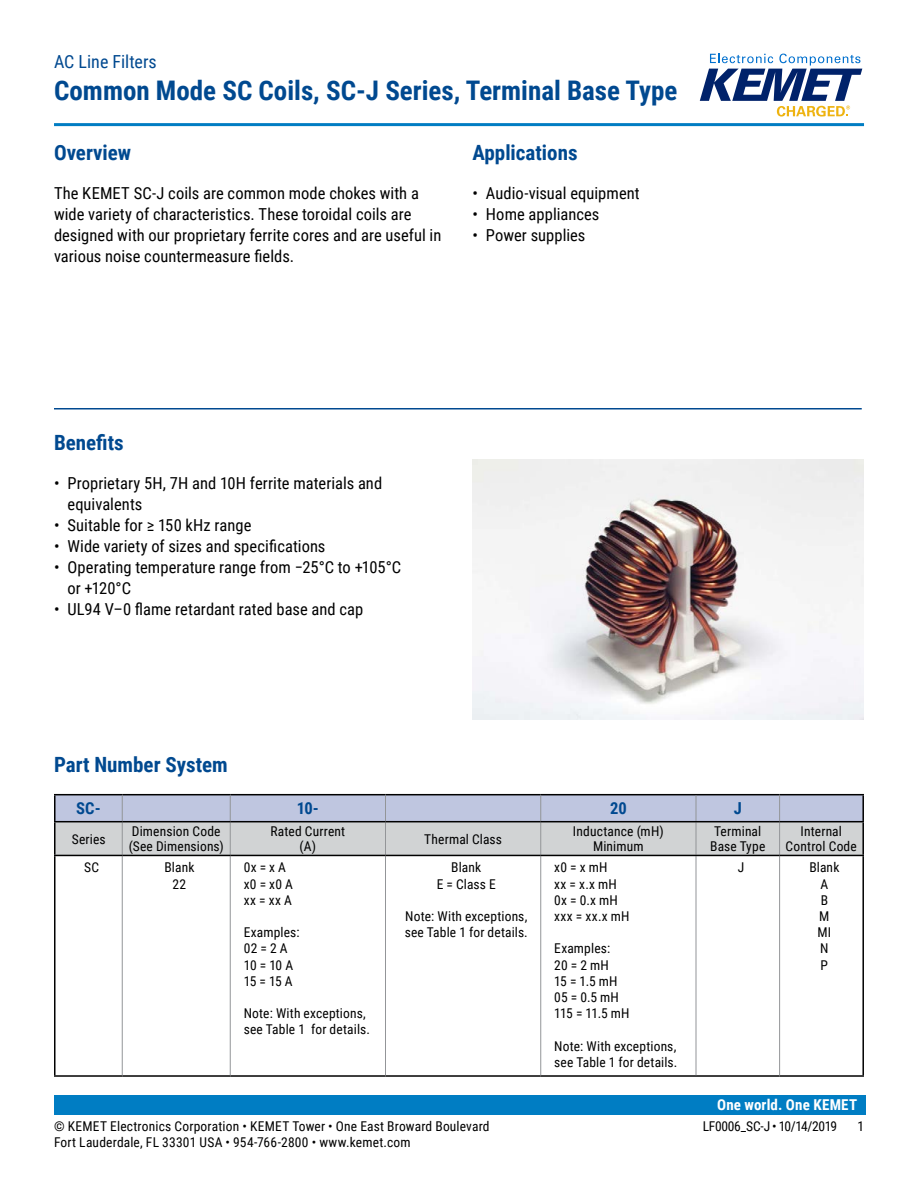
<style>
.page{position:relative;width:918px;height:1188px;background:#fff}
.page>*{position:absolute;margin:0;border:0;box-sizing:border-box;transform-origin:0 0}
.t1{font:700 27px "Roboto Condensed";color:#004990}
.t2{font:700 21px "Roboto Condensed";color:#004990}
.t3{font:18px "Roboto Condensed";color:#004990}
.t4{font:16.5px/21px "Roboto Condensed";letter-spacing:.005em;color:#000}
.t5{font:700 16.5px "Roboto Condensed";color:#004990}
.t6{font:700 15px "Roboto Condensed";letter-spacing:.015em;color:#fff}
.t7{font:13.5px/16.2px "Roboto Condensed";letter-spacing:.015em;color:#000}
.t8{font:13.5px "Roboto Condensed";letter-spacing:-.025em;color:#000}
</style>
<div class="page">
<svg style="left:700px;top:54px;width:162px;height:63px"></svg>
<hr style="left:54px;top:123px;width:810px;height:3px;background:#007dc3">
<div style="left:54px;top:1095px;width:811px;height:20px;background:#007dc3"></div>
<hr style="left:54px;top:408px;width:808px;height:2px;background:#004990">
<hr style="left:54px;top:822px;width:2px;height:33px;background:#000">
<hr style="left:862px;top:822px;width:2px;height:33px;background:#000">
<hr style="left:54px;top:856px;width:2px;height:219px;background:#000">
<hr style="left:862px;top:856px;width:2px;height:219px;background:#000">
<hr style="left:54px;top:1075px;width:68px;height:2px;background:#000">
<hr style="left:122px;top:1075px;width:108px;height:2px;background:#000">
<hr style="left:230px;top:1075px;width:156px;height:2px;background:#000">
<hr style="left:386px;top:1075px;width:155px;height:2px;background:#000">
<hr style="left:541px;top:1075px;width:155px;height:2px;background:#000">
<hr style="left:696px;top:1075px;width:84px;height:2px;background:#000">
<hr style="left:780px;top:1075px;width:84px;height:2px;background:#000">
<hr style="left:54px;top:794px;width:68px;height:1px;background:#000">
<hr style="left:54px;top:795px;width:2px;height:26px;background:#000">
<hr style="left:122px;top:794px;width:108px;height:1px;background:#000">
<hr style="left:230px;top:794px;width:156px;height:1px;background:#000">
<hr style="left:386px;top:794px;width:155px;height:1px;background:#000">
<hr style="left:541px;top:794px;width:155px;height:1px;background:#000">
<hr style="left:696px;top:794px;width:84px;height:1px;background:#000">
<hr style="left:780px;top:794px;width:84px;height:1px;background:#000">
<hr style="left:862px;top:795px;width:2px;height:26px;background:#000">
<svg style="left:55px;top:795px;width:808px;height:281px"></svg>
<hr style="left:54px;top:855px;width:68px;height:1px;background:#000">
<hr style="left:122px;top:855px;width:108px;height:1px;background:#000">
<hr style="left:230px;top:855px;width:156px;height:1px;background:#000">
<hr style="left:386px;top:855px;width:155px;height:1px;background:#000">
<hr style="left:541px;top:855px;width:155px;height:1px;background:#000">
<hr style="left:696px;top:855px;width:84px;height:1px;background:#000">
<hr style="left:780px;top:855px;width:84px;height:1px;background:#000">
<hr style="left:54px;top:821px;width:68px;height:1px;background:#000">
<hr style="left:122px;top:821px;width:108px;height:1px;background:#000">
<hr style="left:230px;top:821px;width:156px;height:1px;background:#000">
<hr style="left:386px;top:821px;width:155px;height:1px;background:#000">
<hr style="left:541px;top:821px;width:155px;height:1px;background:#000">
<hr style="left:696px;top:821px;width:84px;height:1px;background:#000">
<hr style="left:780px;top:821px;width:84px;height:1px;background:#000">
<img style="left:473px;top:460px;width:391px;height:259px">
<h3 class="t3" style="left:54px;top:48px;width:104px">AC Line Filters</h3>
<h1 class="t1" style="left:54px;top:71px;width:625px">Common Mode SC Coils, SC-J Series, Terminal Base Type</h1>
<h2 class="t2" style="left:54px;top:138px;width:79px">Overview</h2>
<p class="t4" style="left:54px;top:182px;width:389px">The KEMET SC-J coils are common mode chokes with a wide variety of characteristics. These toroidal coils are designed with our proprietary ferrite cores and are useful in various noise countermeasure fields.</p>
<h2 class="t2" style="left:472px;top:138px;width:107px">Applications</h2>
<p class="t4" style="left:472px;top:182px;width:169px">• Audio-visual equipment</p>
<p class="t4" style="left:472px;top:203px;width:128px">• Home appliances</p>
<p class="t4" style="left:472px;top:225px;width:114px">• Power supplies</p>
<h2 class="t2" style="left:54px;top:428px;width:71px">Benefits</h2>
<p class="t4" style="left:67px;top:472px;width:316px;text-indent:-13px">• Proprietary 5H, 7H and 10H ferrite materials and equivalents</p>
<p class="t4" style="left:54px;top:514px;width:199px">• Suitable for ≥ 150 kHz range</p>
<p class="t4" style="left:54px;top:535px;width:273px">• Wide variety of sizes and specifications</p>
<p class="t4" style="left:67px;top:556px;width:335px;text-indent:-13px">• Operating temperature range from −25°C to +105°C or +120°C</p>
<p class="t4" style="left:54px;top:598px;width:311px">• UL94 V–0 flame retardant rated base and cap</p>
<h2 class="t2" style="left:54px;top:750px;width:175px">Part Number System</h2>
<p class="t5" style="left:76px;top:797px;width:26px">SC-</p>
<p class="t5" style="left:297px;top:797px;width:24px">10-</p>
<p class="t5" style="left:610px;top:797px;width:18px">20</p>
<p class="t5" style="left:734px;top:797px;width:10px">J</p>
<p class="t7" style="left:72px;top:830px;width:35px">Series</p>
<p class="t7" style="left:129px;top:823px;width:97px;line-height:15px">Dimension Code (See Dimensions)</p>
<p class="t7" style="left:270px;top:823px;width:76px;line-height:15px;text-align:center">Rated Current (A)</p>
<p class="t7" style="left:424px;top:830px;width:79px">Thermal Class</p>
<p class="t7" style="left:573px;top:823px;width:92px;line-height:15px;text-align:center">Inductance (mH)<br>Minimum</p>
<p class="t7" style="left:710px;top:823px;width:57px;line-height:15px;text-align:center">Terminal<br>Base Type</p>
<p class="t7" style="left:786px;top:823px;width:73px;line-height:15px;text-align:center">Internal<br>Control Code</p>
<p class="t7" style="left:84px;top:859px;width:16px">SC</p>
<p class="t7" style="left:164px;top:859px;width:32px;text-align:center">Blank<br>22</p>
<p class="t7" style="left:244px;top:859px;width:51px">0x = x A x0 = x0 A xx = xx A</p>
<p class="t7" style="left:244px;top:924px;width:57px">Examples:<br>02 = 2 A<br>10 = 10 A<br>15 = 15 A</p>
<p class="t7" style="left:244px;top:1005px;width:128px">Note: With exceptions, see Table 1 for details.</p>
<p class="t7" style="left:437px;top:859px;width:61px;text-align:center">Blank<br>E = Class E</p>
<p class="t7" style="left:405px;top:908px;width:125px">Note: With exceptions, see Table 1 for details.</p>
<p class="t7" style="left:738px;top:859px;width:8px">J</p>
<p class="t7" style="left:809px;top:859px;width:32px;text-align:center">Blank<br>A<br>B<br>M<br>MI<br>N<br>P</p>
<p class="t7" style="left:554px;top:859px;width:77px">x0 = x mH<br>xx = x.x mH<br>0x = 0.x mH xxx = xx.x mH</p>
<p class="t7" style="left:554px;top:940px;width:77px">Examples:<br>20 = 2 mH<br>15 = 1.5 mH<br>05 = 0.5 mH<br>115 = 11.5 mH</p>
<p class="t7" style="left:554px;top:1037px;width:125px">Note: With exceptions, see Table 1 for details.</p>
<p class="t6" style="left:717px;top:1094px;width:142px">One world. One KEMET</p>
<p class="t7" style="left:54px;top:1117px;width:437px">© KEMET Electronics Corporation • KEMET Tower • One East Broward Boulevard</p>
<p class="t8" style="left:703px;top:1116px;width:136px">LF0006_SC-J • 10/14/2019</p>
<p class="t7" style="left:857px;top:1117px;width:8px">1</p>
<p class="t7" style="left:54px;top:1133px;width:358px">Fort Lauderdale, FL 33301 USA • 954-766-2800 • www.kemet.com</p>
</div>
